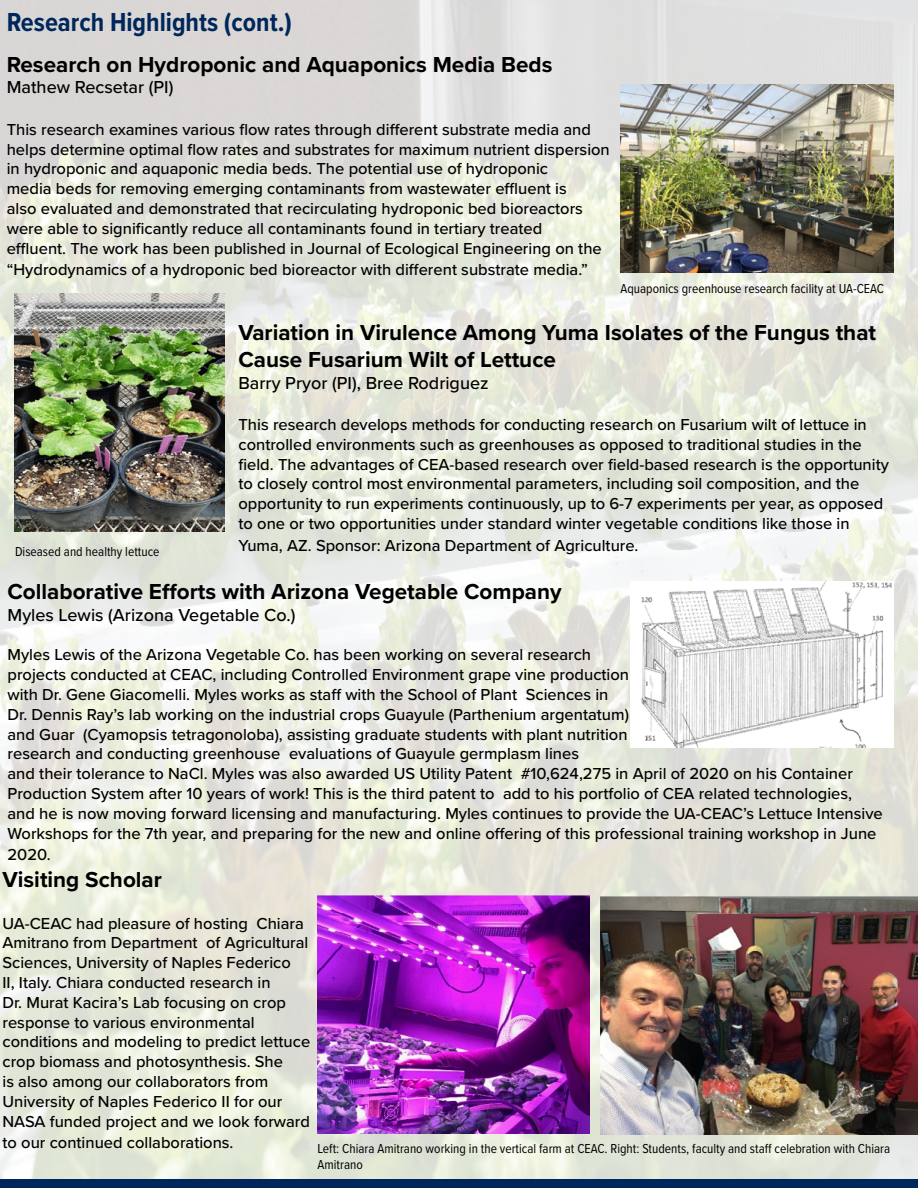
<style>
.page{position:relative;width:918px;height:1188px;background:#fff}
.page>*{position:absolute;margin:0;border:0;box-sizing:border-box;transform-origin:0 0}
.t1{font:700 27px "Proxima Nova Cond";color:#00275b}
.t2{font:700 22.5px/27px "Proxima Nova";color:#000}
.t3{font:500 18px "Proxima Nova";color:#000}
.t4{font:500 16.5px/19.8px "Proxima Nova";color:#000}
.t5{font:13.5px/16.2px "Proxima Nova Cond";color:#000}
</style>
<div class="page">
<img style="left:0;top:0;width:918px;height:1180px">
<img style="left:601px;top:896px;width:317px;height:239px">
<img style="left:14px;top:293px;width:211px;height:239px">
<img style="left:621px;top:85px;width:272px;height:188px">
<img style="left:631px;top:581px;width:262px;height:166px">
<div style="left:0;top:1180px;width:918px;height:8px;background:#00275b"></div>
<img style="left:318px;top:896px;width:272px;height:238px">
<h1 class="t1" style="left:7px;top:2px;width:287px">Research Highlights (cont.)</h1>
<h2 class="t2" style="left:7px;top:50px;width:547px">Research on Hydroponic and Aquaponics Media Beds</h2>
<p class="t3" style="left:7px;top:74px;width:168px">Mathew Recsetar (PI)</p>
<p class="t4" style="left:7px;top:119px;width:605px">This research examines various flow rates through different substrate media and helps determine optimal flow rates and substrates for maximum nutrient dispersion in hydroponic and aquaponic media beds. The potential use of hydroponic<br>media beds for removing emerging contaminants from wastewater effluent is<br>also evaluated and demonstrated that recirculating hydroponic bed bioreactors were able to significantly reduce all contaminants found in tertiary treated<br>effluent. The work has been published in Journal of Ecological Engineering on the</p>
<p class="t4" style="left:7px;top:259px;width:583px">“Hydrodynamics of a hydroponic bed bioreactor with different substrate media.”</p>
<p class="t5" style="left:621px;top:279px;width:265px">Aquaponics greenhouse research facility at UA-CEAC</p>
<p class="t5" style="left:15px;top:543px;width:146px">Diseased and healthy lettuce</p>
<h2 class="t2" style="left:238px;top:318px;width:639px">Variation in Virulence Among Yuma Isolates of the Fungus that<br>Cause Fusarium Wilt of Lettuce</h2>
<p class="t3" style="left:238px;top:369px;width:252px">Barry Pryor (PI), Bree Rodriguez</p>
<p class="t4" style="left:238px;top:414px;width:652px">This research develops methods for conducting research on Fusarium wilt of lettuce in controlled environments such as greenhouses as opposed to traditional studies in the field. The advantages of CEA-based research over field-based research is the opportunity to closely control most environmental parameters, including soil composition, and the opportunity to run experiments continuously, up to 6-7 experiments per year, as opposed to one or two opportunities under standard winter vegetable conditions like those in</p>
<p class="t4" style="left:238px;top:535px;width:402px">Yuma, AZ. Sponsor: Arizona Department of Agriculture.</p>
<h2 class="t2" style="left:8px;top:578px;width:556px">Collaborative Efforts with Arizona Vegetable Company</h2>
<p class="t3" style="left:8px;top:601px;width:290px">Myles Lewis (Arizona Vegetable Co.)</p>
<p class="t4" style="left:8px;top:644px;width:877px">Myles Lewis of the Arizona Vegetable Co. has been working on several research<br>projects conducted at CEAC, including Controlled Environment grape vine production<br>with Dr. Gene Giacomelli. Myles works as staff with the School of Plant Sciences in<br>Dr. Dennis Ray’s lab working on the industrial crops Guayule (Parthenium argentatum)<br>and Guar (Cyamopsis tetragonoloba), assisting graduate students with plant nutrition<br>research and conducting greenhouse evaluations of Guayule germplasm lines<br>and their tolerance to NaCl. Myles was also awarded US Utility Patent #10,624,275 in April of 2020 on his Container Production System after 10 years of work! This is the third patent to add to his portfolio of CEA related technologies, and he is now moving forward licensing and manufacturing. Myles continues to provide the UA-CEAC’s Lettuce Intensive Workshops for the 7th year, and preparing for the new and online offering of this professional training workshop in June</p>
<p class="t4" style="left:8px;top:844px;width:45px">2020.</p>
<h2 class="t2" style="left:2px;top:866px;width:161px">Visiting Scholar</h2>
<p class="t4" style="left:2px;top:913px;width:309px">UA-CEAC had pleasure of hosting Chiara Amitrano from Department of Agricultural Sciences, University of Naples Federico<br>II, Italy. Chiara conducted research in<br>Dr. Murat Kacira’s Lab focusing on crop response to various environmental conditions and modeling to predict lettuce crop biomass and photosynthesis. She<br>is also among our collaborators from University of Naples Federico II for our NASA funded project and we look forward</p>
<p class="t4" style="left:2px;top:1132px;width:233px">to our continued collaborations.</p>
<p class="t5" style="left:318px;top:1140px;width:574px">Left: Chiara Amitrano working in the vertical farm at CEAC. Right: Students, faculty and staff celebration with Chiara<br>Amitrano</p>
</div>
